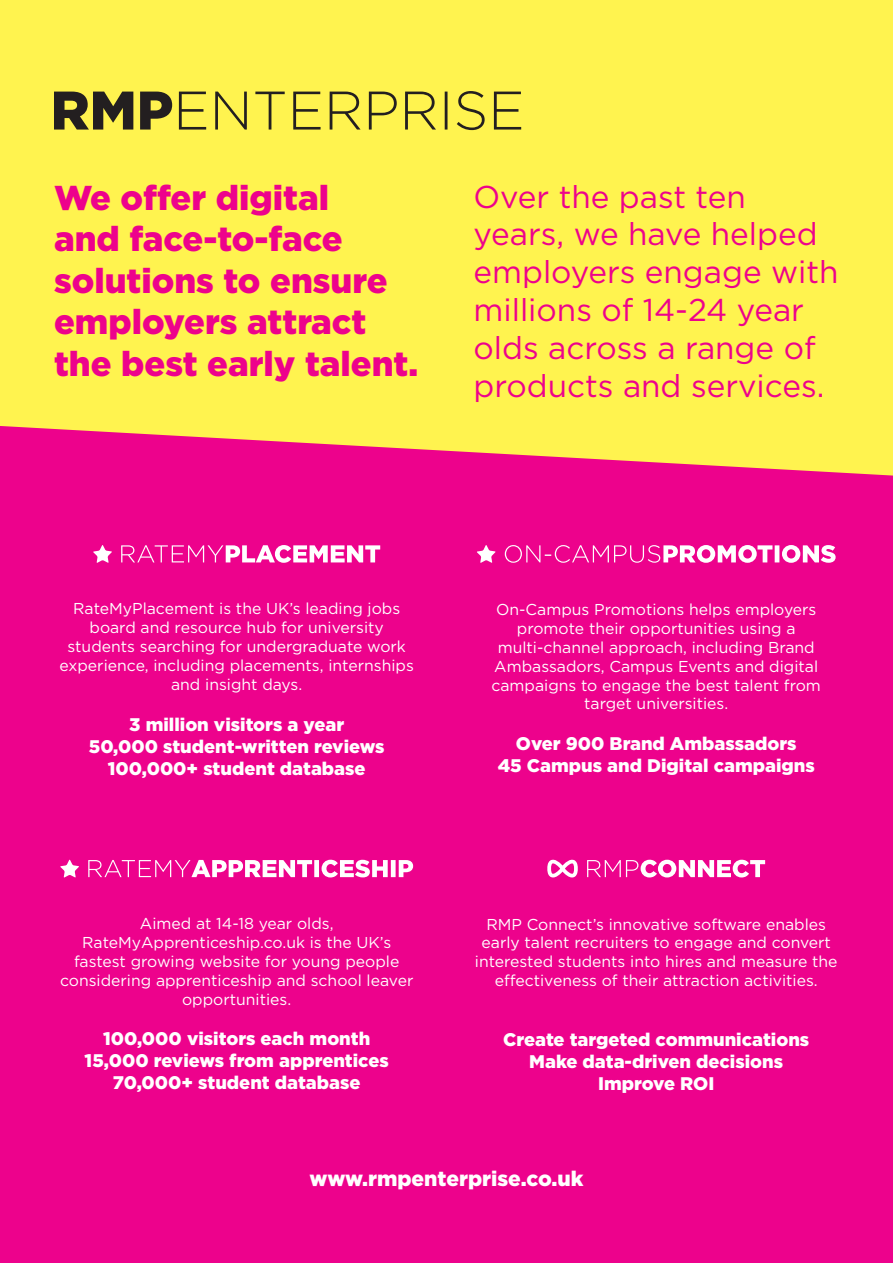
<style>
.page{position:relative;width:893px;height:1263px;background:#fff}
.page>*{position:absolute;margin:0;border:0;box-sizing:border-box;transform-origin:0 0}
.t1{font:900 34.5px/41.4px "Gotham";color:#ed028c}
.t2{font:31.5px/37.8px "Gotham";color:#ed028c}
.t3{font:900 21px "Gotham";color:#fff}
.t4{font:900 18.3px "Gotham";color:#fff}
.t5{font:15.75px/18.9px "Gotham";color:#fff;text-align:center}
</style>
<div class="page">
<div style="left:0;top:0;width:893px;height:630px;background:#fff34f"></div>
<div style="left:0;top:426px;width:893px;height:837px;background:#ed028c"></div>
<svg style="left:54px;top:91px;width:467px;height:39px"></svg>
<svg style="left:505px;top:545px;width:331px;height:18px;background:#f35fb6"></svg>
<svg style="left:477px;top:545px;width:19px;height:18px"></svg>
<svg style="left:587px;top:860px;width:178px;height:17px"></svg>
<svg style="left:547px;top:858px;width:31px;height:19px"></svg>
<svg style="left:88px;top:860px;width:325px;height:17px"></svg>
<svg style="left:60px;top:859px;width:19px;height:19px"></svg>
<svg style="left:121px;top:545px;width:259px;height:18px;background:#f466b9"></svg>
<svg style="left:93px;top:545px;width:19px;height:18px"></svg>
<p class="t1" style="left:54px;top:177px;width:366px">We offer digital<br>and face-to-face solutions to ensure employers attract the best early talent.</p>
<p class="t2" style="left:473px;top:177px;width:367px">Over the past ten years, we have helped employers engage with millions of 14-24 year olds across a range of products and services.</p>
<p class="t5" style="left:60px;top:599px;width:356px">RateMyPlacement is the UK’s leading jobs board and resource hub for university students searching for undergraduate work experience, including placements, internships and insight days.</p>
<p class="t4" style="left:129px;top:712px;width:216px">3 million visitors a year</p>
<p class="t4" style="left:89px;top:733px;width:297px">50,000 student-written reviews</p>
<p class="t4" style="left:108px;top:755px;width:259px">100,000+ student database</p>
<p class="t5" style="left:60px;top:913px;width:355px">Aimed at 14-18 year olds, RateMyApprenticeship.co.uk is the UK’s fastest growing website for young people considering apprenticeship and school leaver opportunities.</p>
<p class="t4" style="left:103px;top:1026px;width:269px">100,000 visitors each month</p>
<p class="t4" style="left:85px;top:1048px;width:306px">15,000 reviews from apprentices</p>
<p class="t4" style="left:113px;top:1070px;width:249px">70,000+ student database</p>
<p class="t5" style="left:491px;top:599px;width:331px">On-Campus Promotions helps employers promote their opportunities using a multi-channel approach, including Brand Ambassadors, Campus Events and digital campaigns to engage the best talent from target universities.</p>
<p class="t4" style="left:516px;top:731px;width:282px">Over 900 Brand Ambassadors</p>
<p class="t4" style="left:498px;top:753px;width:319px">45 Campus and Digital campaigns</p>
<p class="t5" style="left:475px;top:914px;width:364px">RMP Connect’s innovative software enables early talent recruiters to engage and convert interested students into hires and measure the effectiveness of their attraction activities.</p>
<p class="t4" style="left:503px;top:1027px;width:308px">Create targeted communications</p>
<p class="t4" style="left:529px;top:1049px;width:255px">Make data-driven decisions</p>
<p class="t4" style="left:598px;top:1071px;width:118px">Improve ROI</p>
<p class="t3" style="left:309px;top:1164px;width:276px">www.rmpenterprise.co.uk</p>
</div>
